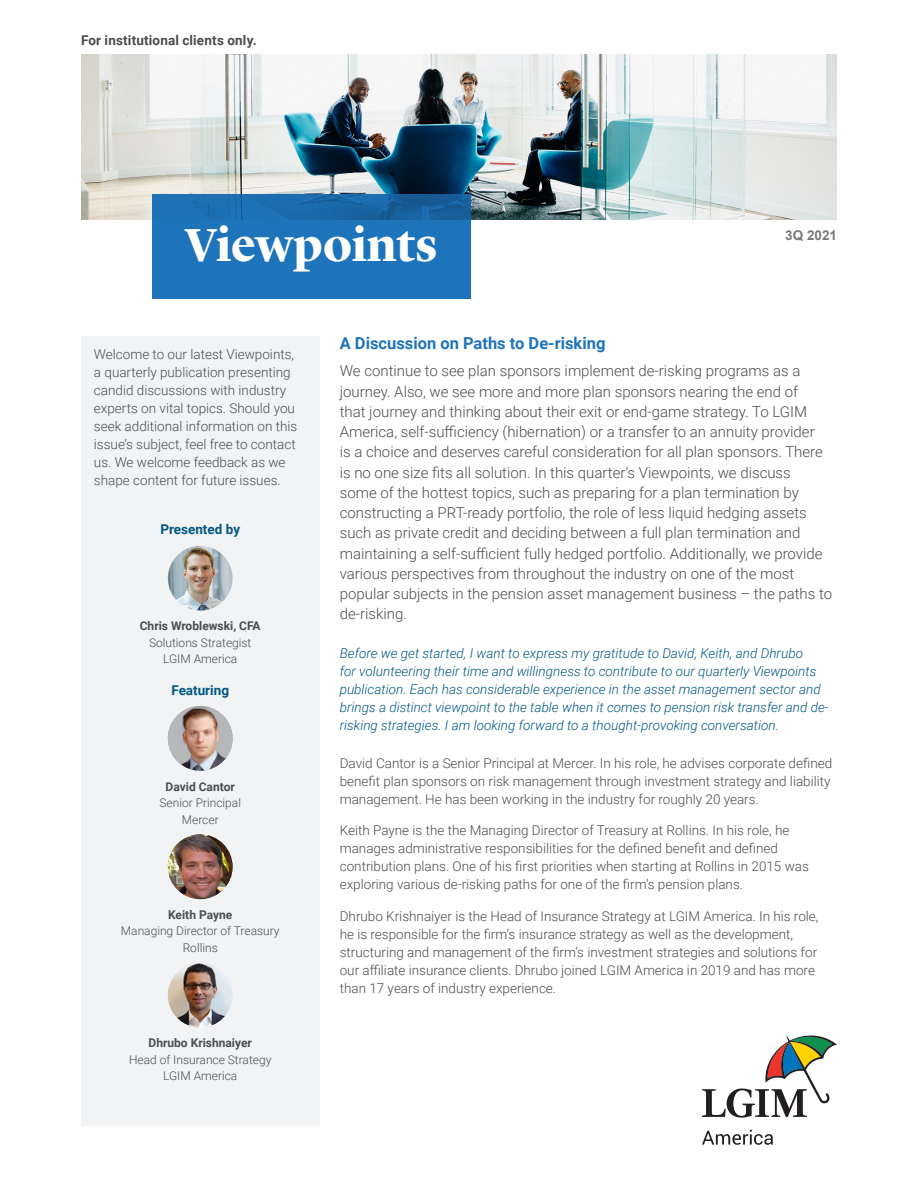
<style>
.page{position:relative;width:918px;height:1188px;background:#fff}
.page>*{position:absolute;margin:0;border:0;box-sizing:border-box;transform-origin:0 0}
.Title_Primary_28_Whi{font:700 48px "Lyon Display";color:#fff}
.Subhead_1{font:700 16.5px "Roboto";color:#1e74bb}
.Body_-_Showcase_para{font:300 15px/20.2px "Roboto";color:#4b4c4d}
.Body{font:300 13.5px/18px "Roboto";color:#4b4c4d}
.Body_-_Showcase_para-2{font:italic 300 13.5px/18px "Roboto";color:#015882}
.t1{font:700 13.5px "Roboto";letter-spacing:.01em;color:#4b4c4d}
.Body-2{font:700 13.5px "Roboto";color:#015882}
.Header_Text{font:700 13.5px "Arial";color:#76787b}
.Speaker_Title{font:300 12px/16.5px "Roboto";color:#4b4c4d;text-align:center}
.Body-3{font:300 12px/16.5px "Roboto";color:#4b4c4d;text-align:center}
.Speaker_Name{font:700 12px "Roboto";color:#4b4c4d}
.s1{font-weight:700}
</style>
<div class="page">
<svg style="left:702px;top:1036px;width:135px;height:82px"></svg>
<svg style="left:702px;top:1130px;width:71px;height:15px"></svg>
<div style="left:81px;top:336px;width:239px;height:789px;background:#f2f3f4"></div>
<img style="left:168px;top:546px;width:65px;height:65px;border-radius:32px">
<svg style="left:189px;top:706px;width:22px;height:2px"></svg>
<img style="left:167px;top:708px;width:66px;height:63px">
<img style="left:168px;top:834px;width:65px;height:65px;border-radius:32px">
<img style="left:168px;top:963px;width:65px;height:65px;border-radius:32px">
<img style="left:81px;top:54px;width:756px;height:165px">
<div style="left:152px;top:194px;width:319px;height:105px;background:#1e74bb"></div>
<p class="t1" style="left:81px;top:31px;width:177px">For institutional clients only.</p>
<p class="Title_Primary_28_Whi" style="left:185px;top:209px;width:254px">Viewpoints</p>
<p class="Header_Text" style="left:785px;top:225px;width:53px">3Q 2021</p>
<p class="Body" style="left:94px;top:345px;width:205px">Welcome to our latest Viewpoints, a quarterly publication presenting candid discussions with industry experts on vital topics. Should you seek additional information on this issue’s subject, feel free to contact us. We welcome feedback as we shape content for future issues.</p>
<p class="Body-2" style="left:160px;top:520px;width:81px">Presented by</p>
<p class="Body-3" style="left:140px;top:617px;width:122px"><span class="s1">Chris Wroblewski, CFA<br></span>Solutions Strategist<br>LGIM America</p>
<p class="Body-2" style="left:171px;top:681px;width:59px">Featuring</p>
<p class="Speaker_Name" style="left:166px;top:778px;width:71px">David Cantor</p>
<p class="Speaker_Title" style="left:159px;top:794px;width:83px">Senior Principal</p>
<p class="Speaker_Title" style="left:182px;top:811px;width:38px">Mercer</p>
<p class="Speaker_Name" style="left:168px;top:906px;width:66px">Keith Payne</p>
<p class="Speaker_Title" style="left:121px;top:923px;width:160px">Managing Director of Treasury</p>
<p class="Speaker_Title" style="left:183px;top:939px;width:37px">Rollins</p>
<p class="Speaker_Name" style="left:149px;top:1035px;width:105px">Dhrubo Krishnaiyer</p>
<p class="Speaker_Title" style="left:129px;top:1051px;width:144px">Head of Insurance Strategy<br>LGIM America</p>
<p class="Subhead_1" style="left:340px;top:331px;width:267px">A Discussion on Paths to De-risking</p>
<p class="Body_-_Showcase_para" style="left:340px;top:360px;width:494px">We continue to see plan sponsors implement de-risking programs as a journey. Also, we see more and more plan sponsors nearing the end of<br>that journey and thinking about their exit or end-game strategy. To LGIM America, self-sufficiency (hibernation) or a transfer to an annuity provider<br>is a choice and deserves careful consideration for all plan sponsors. There is no one size fits all solution. In this quarter’s Viewpoints, we discuss<br>some of the hottest topics, such as preparing for a plan termination by constructing a PRT-ready portfolio, the role of less liquid hedging assets such as private credit and deciding between a full plan termination and maintaining a self-sufficient fully hedged portfolio. Additionally, we provide various perspectives from throughout the industry on one of the most popular subjects in the pension asset management business – the paths to de-risking.</p>
<p class="Body_-_Showcase_para-2" style="left:340px;top:643px;width:490px">Before we get started, I want to express my gratitude to David, Keith, and Dhrubo<br>for volunteering their time and willingness to contribute to our quarterly Viewpoints publication. Each has considerable experience in the asset management sector and brings a distinct viewpoint to the table when it comes to pension risk transfer and de&shy;risking strategies. I am looking forward to a thought-provoking conversation.</p>
<p class="Body" style="left:340px;top:754px;width:494px">David Cantor is a Senior Principal at Mercer. In his role, he advises corporate defined benefit plan sponsors on risk management through investment strategy and liability management. He has been working in the industry for roughly 20 years.</p>
<p class="Body" style="left:340px;top:821px;width:471px">Keith Payne is the the Managing Director of Treasury at Rollins. In his role, he manages administrative responsibilities for the defined benefit and defined contribution plans. One of his first priorities when starting at Rollins in 2015 was exploring various de-risking paths for one of the firm’s pension plans.</p>
<p class="Body" style="left:340px;top:907px;width:480px">Dhrubo Krishnaiyer is the Head of Insurance Strategy at LGIM America. In his role, he is responsible for the firm’s insurance strategy as well as the development, structuring and management of the firm’s investment strategies and solutions for our affiliate insurance clients. Dhrubo joined LGIM America in 2019 and has more than 17 years of industry experience.</p>
</div>
